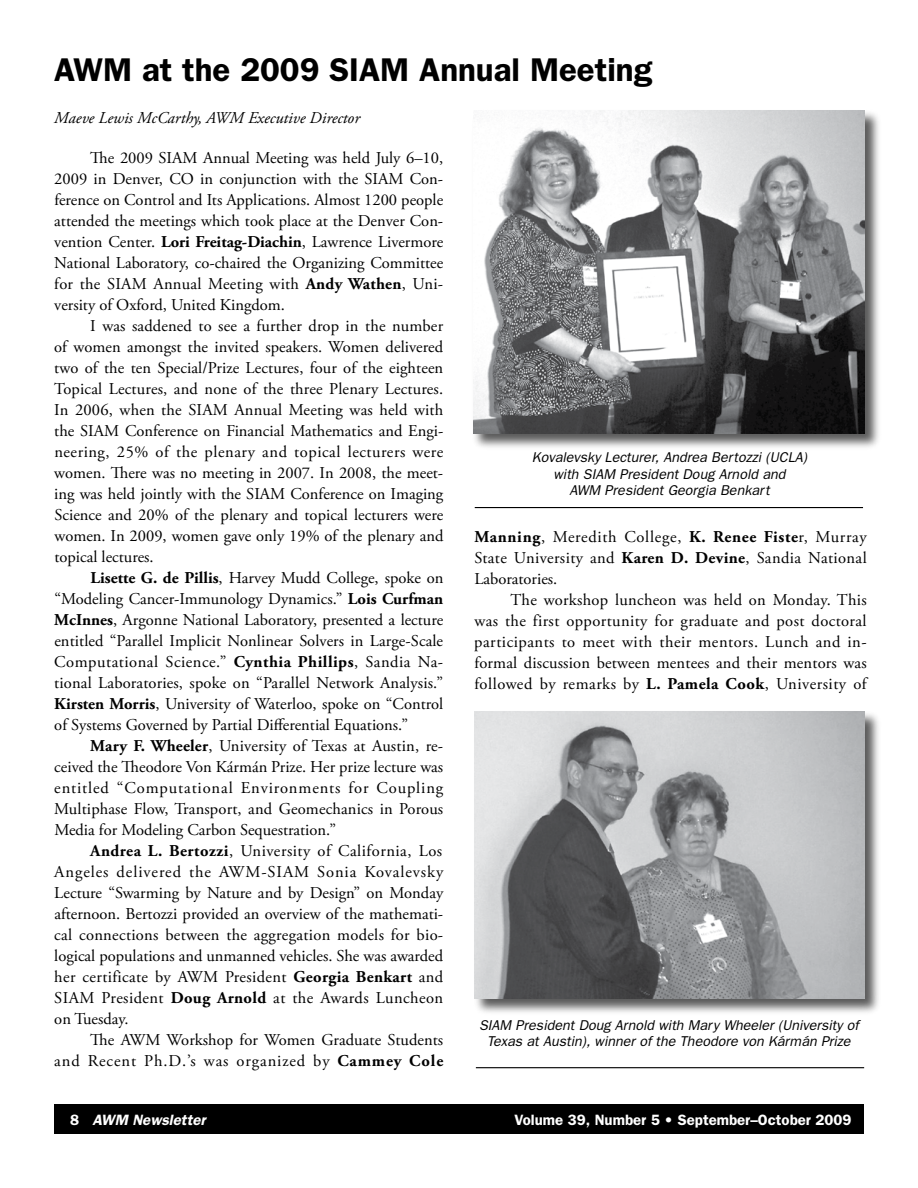
<style>
.page{position:relative;width:918px;height:1188px;background:#fff}
.page>*{position:absolute;margin:0;border:0;box-sizing:border-box;transform-origin:0 0}
.t1{font:600 33px "Franklin Gothic";color:#000}
.t2{font:16.5px/21px "Adobe Garamond Pro";color:#000;text-align:justify}
.t3{font:italic 16.5px "Adobe Garamond Pro";color:#000}
.t4{font:600 15px "Franklin Gothic";color:#fff}
.t5{font:italic 600 15px "Franklin Gothic";color:#fff}
.t6{font:italic 14.25px/16.5px "Franklin Gothic";color:#000;text-align:center}
.s1{font-weight:700}
</style>
<div class="page">
<div style="left:54px;top:1104px;width:810px;height:30px;background:#000"></div>
<hr style="left:475px;top:507px;width:388px;height:1px;background:#000">
<hr style="left:476px;top:1067px;width:388px;height:1px;background:#000">
<div style="left:472px;top:109px;width:410px;height:341px;background:#000;opacity:.65"></div>
<img style="left:473px;top:111px;width:392px;height:323px">
<div style="left:473px;top:710px;width:408px;height:307px;background:#000;opacity:.65"></div>
<img style="left:475px;top:712px;width:390px;height:287px">
<h1 class="t1" style="left:54px;top:50px;width:599px">AWM at the 2009 SIAM Annual Meeting</h1>
<p class="t3" style="left:54px;top:107px;width:307px">Maeve Lewis McCarthy, AWM Executive Director</p>
<p class="t2" style="left:54px;top:148px;width:390px;text-indent:36px">The 2009 SIAM Annual Meeting was held July 6–10, 2009 in Denver, CO in conjunction with the SIAM Con&shy;ference on Control and Its Applications. Almost 1200 people attended the meetings which took place at the Denver Con&shy;vention Center. <span class="s1">Lori Freitag-Diachin</span>, Lawrence Livermore National Laboratory, co-chaired the Organizing Committee for the SIAM Annual Meeting with <span class="s1">Andy Wathen</span>, Uni&shy;versity of Oxford, United Kingdom.</p>
<p class="t2" style="left:54px;top:316px;width:391px;text-indent:36px">I was saddened to see a further drop in the number of women amongst the invited speakers. Women delivered two of the ten Special/Prize Lectures, four of the eighteen Topical Lectures, and none of the three Plenary Lectures.<br>In 2006, when the SIAM Annual Meeting was held with the SIAM Conference on Financial Mathematics and Engi&shy;neering, 25% of the plenary and topical lecturers were women. There was no meeting in 2007. In 2008, the meet&shy;ing was held jointly with the SIAM Conference on Imaging Science and 20% of the plenary and topical lecturers were women. In 2009, women gave only 19% of the plenary and topical lectures.</p>
<p class="t2" style="left:54px;top:568px;width:391px;text-indent:36px"><span class="s1">Lisette G. de Pillis</span>, Harvey Mudd College, spoke on “Modeling Cancer-Immunology Dynamics.” <span class="s1">Lois Curfman McInnes</span>, Argonne National Laboratory, presented a lecture entitled “Parallel Implicit Nonlinear Solvers in Large-Scale Computational Science.” <span class="s1">Cynthia Phillips</span>, Sandia Na&shy;tional Laboratories, spoke on “Parallel Network Analysis.” <span class="s1">Kirsten Morris</span>, University of Waterloo, spoke on “Control of Systems Governed by Partial Differential Equations.”</p>
<p class="t2" style="left:54px;top:736px;width:390px;text-indent:36px"><span class="s1">Mary F. Wheeler</span>, University of Texas at Austin, re&shy;ceived the Theodore Von Kármán Prize. Her prize lecture was entitled “Computational Environments for Coupling Multiphase Flow, Transport, and Geomechanics in Porous Media for Modeling Carbon Sequestration.”</p>
<p class="t2" style="left:54px;top:841px;width:391px;text-indent:36px"><span class="s1">Andrea L. Bertozzi</span>, University of California, Los Angeles delivered the AWM-SIAM Sonia Kovalevsky Lecture “Swarming by Nature and by Design” on Monday afternoon. Bertozzi provided an overview of the mathemati&shy;cal connections between the aggregation models for bio&shy;logical populations and unmanned vehicles. She was awarded her certificate by AWM President <span class="s1">Georgia Benkart</span> and SIAM President <span class="s1">Doug Arnold</span> at the Awards Luncheon on Tuesday.</p>
<p class="t2" style="left:54px;top:1030px;width:390px;text-align:right">The AWM Workshop for Women Graduate Students<br>and Recent Ph.D.’s was organized by <span class="s1">Cammey Cole</span></p>
<p class="t6" style="left:532px;top:449px;width:277px">Kovalevsky Lecturer, Andrea Bertozzi (UCLA) with SIAM President Doug Arnold and<br>AWM President Georgia Benkart</p>
<p class="t2" style="left:474px;top:527px;width:394px"><span class="s1">Manning</span>, Meredith College, <span class="s1">K. Renee Fiste</span>r, Murray State University and <span class="s1">Karen D. Devine</span>, Sandia National Laboratories.</p>
<p class="t2" style="left:474px;top:590px;width:394px;text-indent:36px">The workshop luncheon was held on Monday. This was the first opportunity for graduate and post doctoral participants to meet with their mentors. Lunch and in&shy;formal discussion between mentees and their mentors was followed by remarks by <span class="s1">L. Pamela Cook</span>, University of</p>
<p class="t6" style="left:479px;top:1016px;width:381px">SIAM President Doug Arnold with Mary Wheeler (University of<br>Texas at Austin), winner of the Theodore von Kármán Prize</p>
<p class="t5" style="left:92px;top:1111px;width:115px">AWM Newsletter</p>
<p class="t4" style="left:515px;top:1111px;width:338px">Volume 39, Number 5 • September–October 2009</p>
</div>
